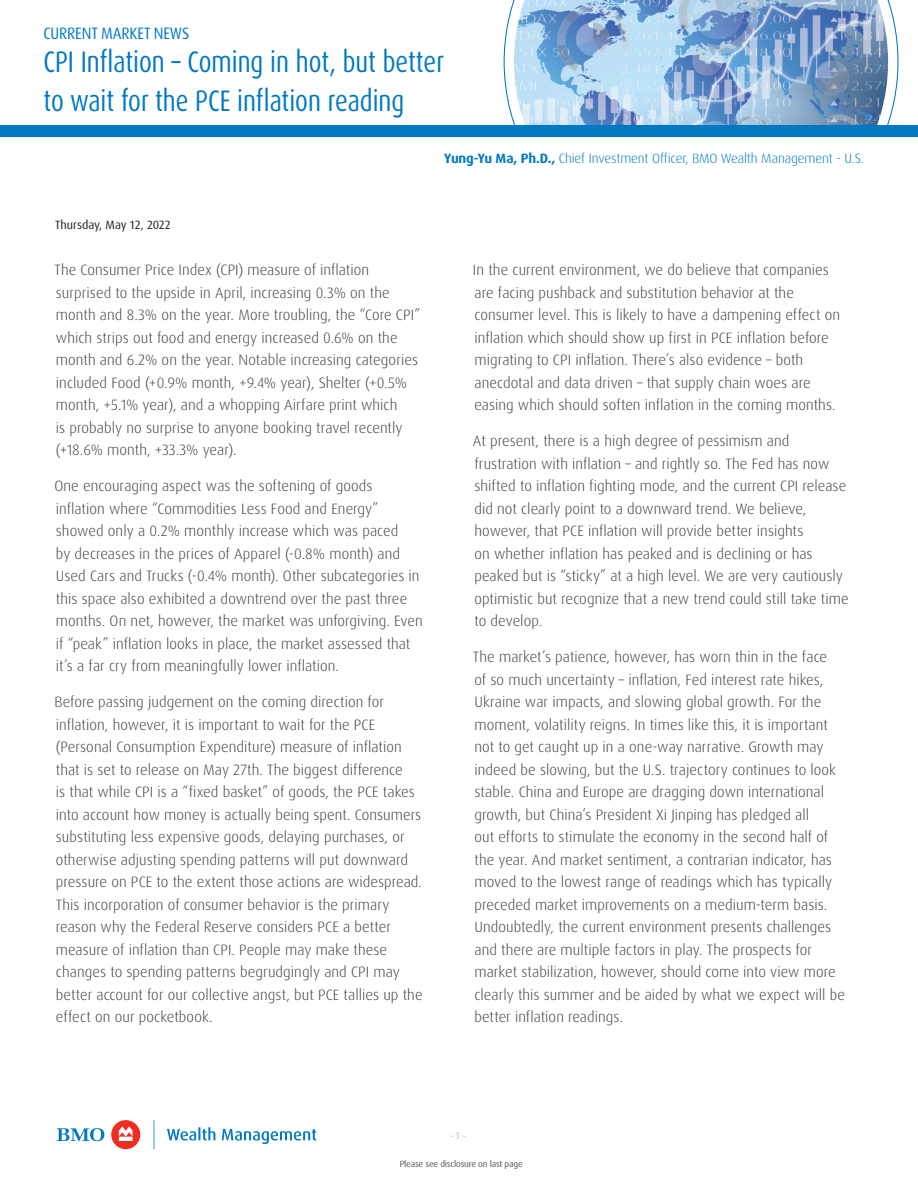
<style>
.page{position:relative;width:918px;height:1188px;background:#fff}
.page>*{position:absolute;margin:0;border:0;box-sizing:border-box;transform-origin:0 0}
.t1{font:29.7px/39px "Dax OT";color:#0079c2;scale:.82 1}
.Paragraph_Style_2{font:16.5px "Dax OT";letter-spacing:-.01em;color:#0079c2;scale:.91 1}
.Text_for_paragraph_2{font:300 15px/22.5px "Dax OT";letter-spacing:.005em;color:#3e3e3f}
.t2{font:300 13.5px "Dax OT";letter-spacing:-.01em;color:#0079c2}
.CTA_Variable{font:12px "Dax OT";color:#231f20}
.t3{font:10.5px "Myriad Pro";color:#bcbdc0}
.t4{font:9px "Dax OT";letter-spacing:-.02em;color:#57585a}
.s1{font-weight:700}
</style>
<div class="page">
<svg style="left:504px;top:0;width:394px;height:126px"></svg>
<img style="left:514px;top:0;width:374px;height:126px">
<div style="left:111px;top:1120px;width:29px;height:29px;background:#ee2e22;border-radius:50%"></div>
<svg style="left:119px;top:1127px;width:14px;height:14px"></svg>
<svg style="left:57px;top:1128px;width:47px;height:13px"></svg>
<svg style="left:167px;top:1127px;width:48px;height:14px"></svg>
<svg style="left:222px;top:1129px;width:94px;height:15px"></svg>
<svg style="left:154px;top:1120px;width:1px;height:29px"></svg>
<div style="left:0;top:126px;width:918px;height:11px;background:#0079c2"></div>
<p class="Paragraph_Style_2" style="left:44px;top:23px;width:162px">CURRENT MARKET NEWS</p>
<h1 class="t1" style="left:44px;top:43px;width:490px">CPI Inflation – Coming in hot, but better to wait for the PCE inflation reading</h1>
<p class="CTA_Variable" style="left:55px;top:217px;width:117px">Thursday, May 12, 2022</p>
<p class="Text_for_paragraph_2" style="left:54px;top:259px;width:367px">The Consumer Price Index (CPI) measure of inflation surprised to the upside in April, increasing 0.3% on the month and 8.3% on the year. More troubling, the “Core CPI” which strips out food and energy increased 0.6% on the month and 6.2% on the year. Notable increasing categories included Food (+0.9% month, +9.4% year), Shelter (+0.5% month, +5.1% year), and a whopping Airfare print which<br>is probably no surprise to anyone booking travel recently (+18.6% month, +33.3% year).</p>
<p class="Text_for_paragraph_2" style="left:54px;top:475px;width:370px">One encouraging aspect was the softening of goods inflation where “Commodities Less Food and Energy” showed only a 0.2% monthly increase which was paced<br>by decreases in the prices of Apparel (-0.8% month) and Used Cars and Trucks (-0.4% month). Other subcategories in this space also exhibited a downtrend over the past three months. On net, however, the market was unforgiving. Even if “peak” inflation looks in place, the market assessed that it’s a far cry from meaningfully lower inflation.</p>
<p class="Text_for_paragraph_2" style="left:54px;top:691px;width:370px">Before passing judgement on the coming direction for inflation, however, it is important to wait for the PCE (Personal Consumption Expenditure) measure of inflation that is set to release on May 27th. The biggest difference<br>is that while CPI is a “fixed basket” of goods, the PCE takes into account how money is actually being spent. Consumers substituting less expensive goods, delaying purchases, or otherwise adjusting spending patterns will put downward pressure on PCE to the extent those actions are widespread.<br>This incorporation of consumer behavior is the primary reason why the Federal Reserve considers PCE a better measure of inflation than CPI. People may make these changes to spending patterns begrudgingly and CPI may better account for our collective angst, but PCE tallies up the effect on our pocketbook.</p>
<p class="t2" style="left:444px;top:150px;width:421px"><span class="s1">Yung-Yu Ma, Ph.D.,</span> Chief Investment Officer, BMO Wealth Management - U.S.</p>
<p class="Text_for_paragraph_2" style="left:473px;top:259px;width:369px">In the current environment, we do believe that companies are facing pushback and substitution behavior at the consumer level. This is likely to have a dampening effect on inflation which should show up first in PCE inflation before migrating to CPI inflation. There’s also evidence – both anecdotal and data driven – that supply chain woes are easing which should soften inflation in the coming months.</p>
<p class="Text_for_paragraph_2" style="left:473px;top:430px;width:377px">At present, there is a high degree of pessimism and frustration with inflation – and rightly so. The Fed has now shifted to inflation fighting mode, and the current CPI release did not clearly point to a downward trend. We believe, however, that PCE inflation will provide better insights<br>on whether inflation has peaked and is declining or has peaked but is “sticky” at a high level. We are very cautiously optimistic but recognize that a new trend could still take time to develop.</p>
<p class="Text_for_paragraph_2" style="left:473px;top:646px;width:374px">The market’s patience, however, has worn thin in the face<br>of so much uncertainty – inflation, Fed interest rate hikes, Ukraine war impacts, and slowing global growth. For the moment, volatility reigns. In times like this, it is important not to get caught up in a one-way narrative. Growth may indeed be slowing, but the U.S. trajectory continues to look stable. China and Europe are dragging down international growth, but China’s President Xi Jinping has pledged all<br>out efforts to stimulate the economy in the second half of the year. And market sentiment, a contrarian indicator, has moved to the lowest range of readings which has typically preceded market improvements on a medium-term basis.<br>Undoubtedly, the current environment presents challenges and there are multiple factors in play. The prospects for market stabilization, however, should come into view more clearly this summer and be aided by what we expect will be better inflation readings.</p>
<p class="t3" style="left:450px;top:1129px;width:18px">- 1 -</p>
<p class="t4" style="left:400px;top:1158px;width:125px">Please see disclosure on last page</p>
</div>
